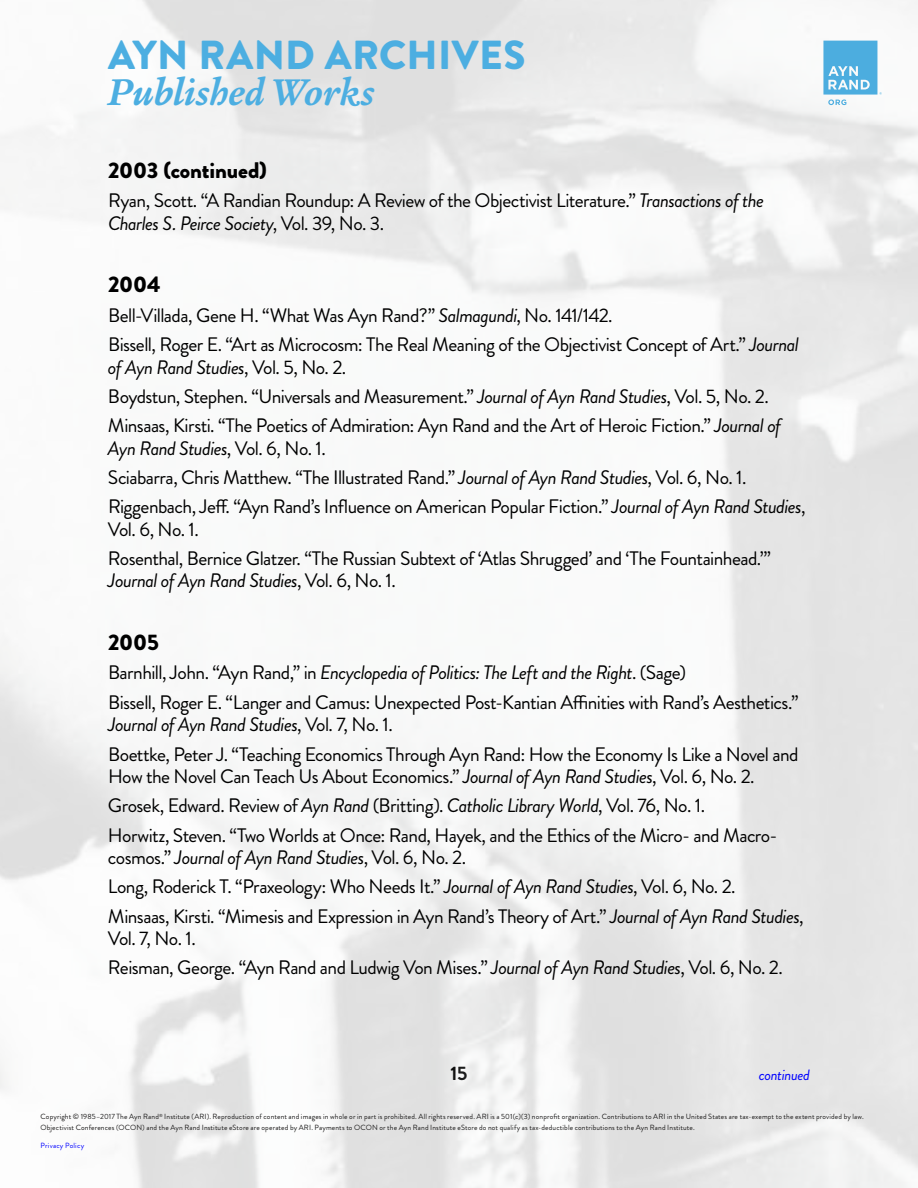
<style>
.page{position:relative;width:918px;height:1188px;background:#fff}
.page>*{position:absolute;margin:0;border:0;box-sizing:border-box;transform-origin:0 0}
.t1{font:900 40.5px "Brandon Grotesque";letter-spacing:.01em;color:#4caee1}
.t2{font:italic 700 40.5px "Legacy Serif ITC Pro";color:#4caee1}
.t3{font:900 22.5px "Brandon Grotesque";letter-spacing:-.01em;color:#000}
.t4{font:19.5px/29.2px "Brandon Grotesque";letter-spacing:-.03em;color:#000}
.t5{font:italic 19.5px "Brandon Grotesque";letter-spacing:-.03em;color:#000}
.t6{font:700 19.5px "Brandon Grotesque";color:#000}
.t7{font:italic 15px "Brandon Grotesque";letter-spacing:-.025em;color:#00f}
.t8{font:7.5px/10.5px "Brandon Grotesque";letter-spacing:.015em;color:#1c1b1b}
.t9{font:7.5px "Brandon Grotesque";letter-spacing:.03em;color:#00f}
.s1{font-style:italic}
.s2{font-style:normal}
</style>
<div class="page">
<svg style="left:823px;top:41px;width:59px;height:64px"></svg>
<h1 class="t1" style="left:108px;top:26px;width:419px">AYN RAND ARCHIVES</h1>
<h1 class="t2" style="left:108px;top:66px;width:268px">Published Works</h1>
<p class="t3" style="left:108px;top:154px;width:161px">2003 (continued)</p>
<p class="t4" style="left:108px;top:189px;width:658px;line-height:22.5px">Ryan, Scott. “A Randian Roundup: A Review of the Objectivist Literature.” <span class="s1">Transactions of the<br>Charles S. Peirce Society</span>, Vol. 39, No. 3.</p>
<p class="t3" style="left:108px;top:269px;width:54px">2004</p>
<p class="t4" style="left:108px;top:301px;width:693px">Bell-Villada, Gene H. “What Was Ayn Rand?” <span class="s1">Salmagundi</span>, No. 141/142.<br>Bissell, Roger E. “Art as Microcosm: The Real Meaning of the Objectivist Concept of Art.” <span class="s1">Journal</span></p>
<p class="t4" style="left:108px;top:352px;width:675px"><span class="s1">of Ayn Rand Studies</span>, Vol. 5, No. 2.<br>Boydstun, Stephen. “Universals and Measurement.” <span class="s1">Journal of Ayn Rand Studies</span>, Vol. 5, No. 2.<br>Minsaas, Kirsti. “The Poetics of Admiration: Ayn Rand and the Art of Heroic Fiction.” <span class="s1">Journal of</span></p>
<p class="t4" style="left:108px;top:433px;width:699px"><span class="s1">Ayn Rand Studies</span>, Vol. 6, No. 1.<br>Sciabarra, Chris Matthew. “The Illustrated Rand.” <span class="s1">Journal of Ayn Rand Studies</span>, Vol. 6, No. 1.<br>Riggenbach, Jeff. “Ayn Rand’s Influence on American Popular Fiction.” <span class="s1">Journal of Ayn Rand Studies</span>,</p>
<p class="t4" style="left:108px;top:514px;width:665px">Vol. 6, No. 1.<br>Rosenthal, Bernice Glatzer. “The Russian Subtext of ‘Atlas Shrugged’ and ‘The Fountainhead.’”</p>
<p class="t5" style="left:108px;top:567px;width:290px">Journal of Ayn Rand Studies<span class="s2">, Vol. 6, No. 1.</span></p>
<p class="t3" style="left:108px;top:627px;width:52px">2005</p>
<p class="t4" style="left:108px;top:658px;width:692px">Barnhill, John. “Ayn Rand,” in <span class="s1">Encyclopedia of Politics: The Left and the Right</span>. (Sage)<br>Bissell, Roger E. “Langer and Camus: Unexpected Post-Kantian Affinities with Rand’s Aesthetics.”</p>
<p class="t4" style="left:108px;top:710px;width:692px"><span class="s1">Journal of Ayn Rand Studies</span>, Vol. 7, No. 1.<br>Boettke, Peter J. “Teaching Economics Through Ayn Rand: How the Economy Is Like a Novel and</p>
<p class="t4" style="left:108px;top:762px;width:671px">How the Novel Can Teach Us About Economics.” <span class="s1">Journal of Ayn Rand Studies</span>, Vol. 6, No. 2.<br>Grosek, Edward. Review of <span class="s1">Ayn Rand</span> (Britting). <span class="s1">Catholic Library World</span>, Vol. 76, No. 1.<br>Horwitz, Steven. “Two Worlds at Once: Rand, Hayek, and the Ethics of the Micro- and Macro-</p>
<p class="t4" style="left:108px;top:843px;width:697px">cosmos.” <span class="s1">Journal of Ayn Rand Studies</span>, Vol. 6, No. 2.<br>Long, Roderick T. “Praxeology: Who Needs It.” <span class="s1">Journal of Ayn Rand Studies</span>, Vol. 6, No. 2.<br>Minsaas, Kirsti. “Mimesis and Expression in Ayn Rand’s Theory of Art.” <span class="s1">Journal of Ayn Rand Studies</span>,</p>
<p class="t4" style="left:108px;top:924px;width:676px">Vol. 7, No. 1.<br>Reisman, George. “Ayn Rand and Ludwig Von Mises.” <span class="s1">Journal of Ayn Rand Studies</span>, Vol. 6, No. 2.</p>
<p class="t6" style="left:450px;top:1060px;width:19px">15</p>
<p class="t7" style="left:759px;top:1065px;width:53px">continued</p>
<p class="t8" style="left:40px;top:1111px;width:825px">Copyright © 1985–2017 The Ayn Rand<sup>®</sup> Institute (ARI). Reproduction of content and images in whole or in part is prohibited. All rights reserved. ARI is a 501(c)(3) nonprofit organization. Contributions to ARI in the United States are tax-exempt to the extent provided by law.<br>Objectivist Conferences (OCON) and the Ayn Rand Institute eStore are operated by ARI. Payments to OCON or the Ayn Rand Institute eStore do not qualify as tax-deductible contributions to the Ayn Rand Institute.</p>
<p class="t9" style="left:41px;top:1140px;width:45px">Privacy Policy</p>
</div>
